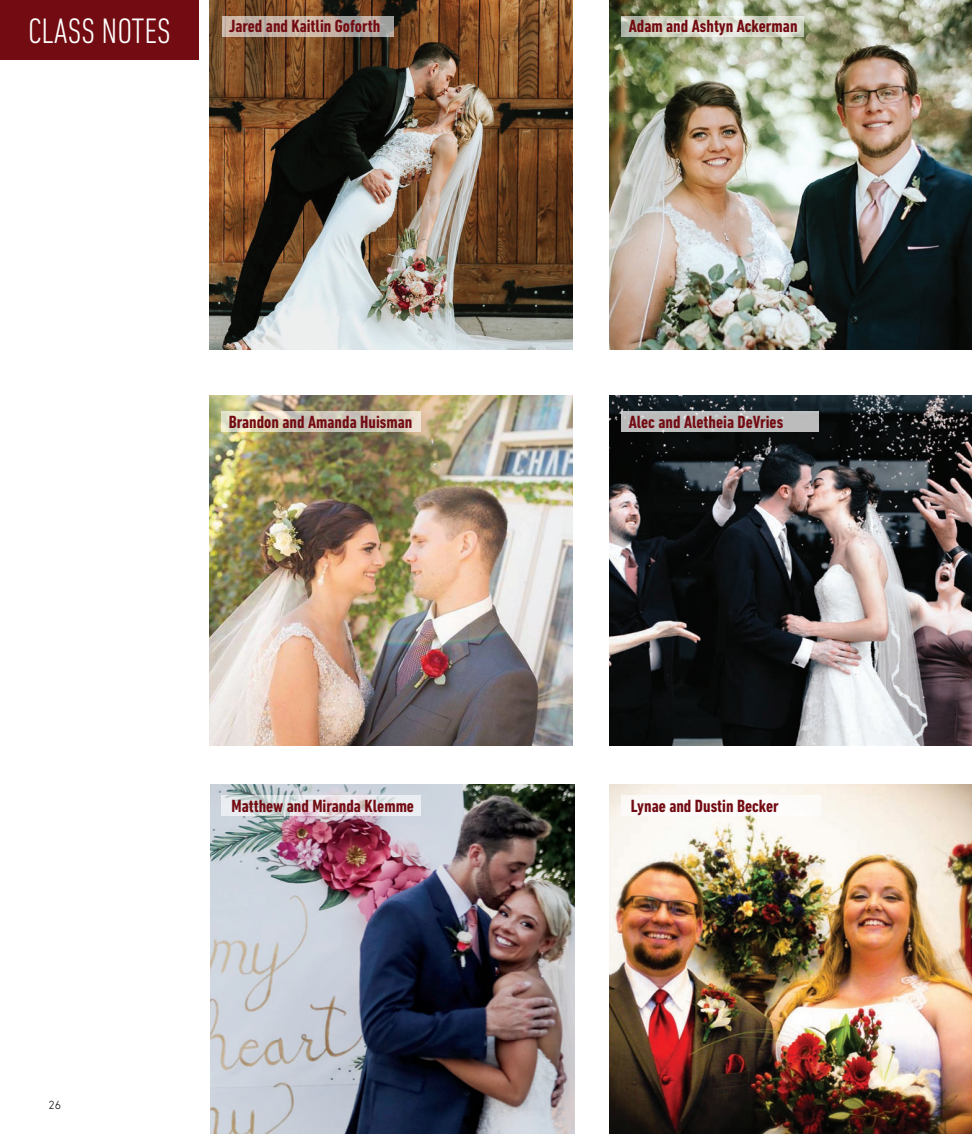
<style>
.page{position:relative;width:972px;height:1134px;background:#fff}
.page>*{position:absolute;margin:0;border:0;box-sizing:border-box;transform-origin:0 0}
.t1{font:300 condensed 36px "DIN Next LT Pro";color:#fff}
.t2{font:700 condensed 18px "DIN Next LT Pro";color:#730b12}
.t3{font:700 condensed 18px "DIN Next LT Pro";color:#730a10}
.t4{font:300 12px "DIN Next LT Pro";color:#000}
</style>
<div class="page">
<img style="left:609px;top:784px;width:363px;height:350px">
<div style="left:622px;top:795px;width:199px;height:21px;background:#fff"></div>
<img style="left:210px;top:784px;width:364px;height:350px">
<svg style="left:221px;top:795px;width:200px;height:21px;background:#e1e0e4"></svg>
<img style="left:609px;top:395px;width:363px;height:350px">
<div style="left:621px;top:411px;width:198px;height:21px;background:#bbbcbc"></div>
<img style="left:209px;top:395px;width:363px;height:350px">
<svg style="left:221px;top:411px;width:200px;height:21px;background:#d6d1c0"></svg>
<img style="left:209px;top:0;width:363px;height:350px">
<svg style="left:222px;top:17px;width:172px;height:20px;background:#beafa4"></svg>
<img style="left:609px;top:0;width:363px;height:350px">
<svg style="left:621px;top:17px;width:182px;height:20px;background:#d5d9cb"></svg>
<div style="left:0;top:0;width:199px;height:59px;background:#730b12"></div>
<h1 class="t1" style="left:28px;top:10px;width:144px">CLASS NOTES</h1>
<p class="t2" style="left:229px;top:16px;width:153px">Jared and Kaitlin Goforth</p>
<p class="t4" style="left:48px;top:1098px;width:14px">26</p>
<p class="t2" style="left:229px;top:411px;width:185px">Brandon and Amanda Huisman</p>
<p class="t2" style="left:232px;top:795px;width:184px">Matthew and Miranda Klemme</p>
<p class="t3" style="left:629px;top:16px;width:170px">Adam and Ashtyn Ackerman</p>
<p class="t2" style="left:629px;top:411px;width:156px">Alec and Aletheia DeVries</p>
<p class="t2" style="left:631px;top:795px;width:150px">Lynae and Dustin Becker</p>
</div>
